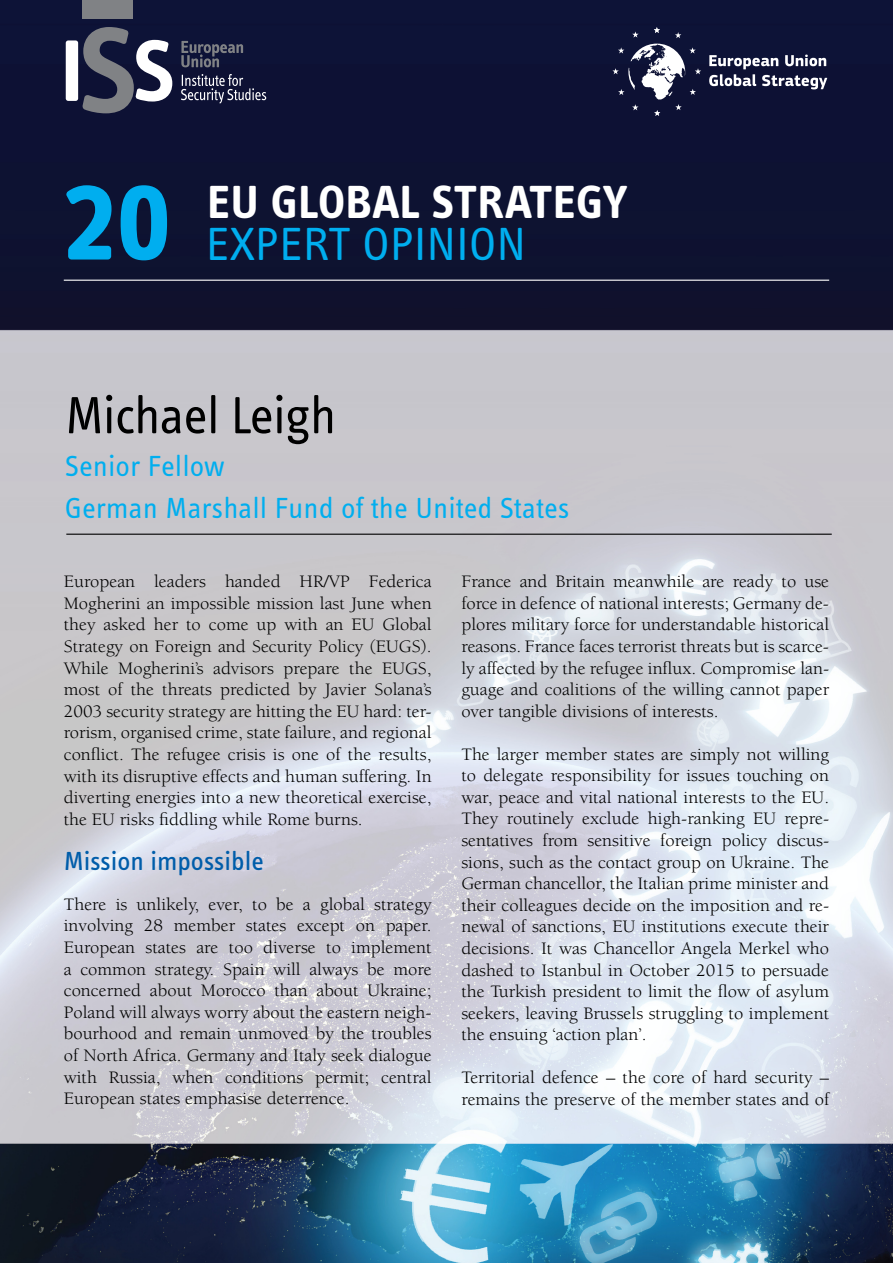
<style>
.page{position:relative;width:893px;height:1263px;background:#fff}
.page>*{position:absolute;margin:0;border:0;box-sizing:border-box;transform-origin:0 0}
.t1{font:700 121.5px "Info OT Text";color:#00aeef}
.t2{font:54px "Info OT Text";letter-spacing:-.025em;color:#000}
.t3{font:700 48px "Info OT Text";letter-spacing:.01em;color:#fff}
.t4{font:48px "Info OT Text";letter-spacing:.005em;color:#00aeef}
.t5{font:30px/42.3px "Info OT Text";color:#00aeef}
.t6{font:27px "Info OT Text";color:#005daa}
.t7{font:18px/21.6px "Berkeley Std";color:#000;text-align:justify}
</style>
<div class="page">
<img style="left:0;top:0;width:893px;height:1263px">
<hr style="left:66px;top:534px;width:766px;height:1px;background:#000">
<svg style="left:181px;top:41px;width:62px;height:26px;background:#343951"></svg>
<svg style="left:181px;top:74px;width:85px;height:30px;background:#3c3f5b"></svg>
<div style="left:83px;top:0;width:50px;height:18px;background:#808285"></div>
<svg style="left:66px;top:27px;width:106px;height:86px"></svg>
<svg style="left:709px;top:55px;width:118px;height:34px"></svg>
<svg style="left:675px;top:32px;width:6px;height:6px"></svg>
<svg style="left:654px;top:27px;width:6px;height:6px"></svg>
<svg style="left:632px;top:32px;width:7px;height:6px"></svg>
<svg style="left:612px;top:44px;width:89px;height:72px"></svg>
<hr style="left:64px;top:280px;width:765px;height:1px;background:#fff">
<h1 class="t1" style="left:62px;top:144px;width:111px">20</h1>
<h3 class="t3" style="left:208px;top:172px;width:421px">EU GLOBAL STRATEGY</h3>
<h3 class="t4" style="left:206px;top:215px;width:230px">Expert Opinion</h3>
<h2 class="t2" style="left:65px;top:382px;width:273px">Michael Leigh</h2>
<h3 class="t5" style="left:65px;top:444px;width:506px">Senior Fellow<br>German Marshall Fund of the United States</h3>
<p class="t7" style="left:64px;top:571px;width:369px">European leaders handed HR/VP Federica Mogherini an impossible mission last June when they asked her to come up with an EU Global Strategy on Foreign and Security Policy (EUGS).<br>While Mogherini’s advisors prepare the EUGS, most of the threats predicted by Javier Solana’s 2003 security strategy are hitting the EU hard: ter&shy;rorism, organised crime, state failure, and regional conflict. The refugee crisis is one of the results, with its disruptive effects and human suffering. In diverting energies into a new theoretical exercise, the EU risks fiddling while Rome burns.</p>
<h3 class="t6" style="left:64px;top:844px;width:202px">Mission impossible</h3>
<p class="t7" style="left:64px;top:894px;width:369px">There is unlikely, ever, to be a global strategy involving 28 member states except on paper.<br>European states are too diverse to implement a common strategy. Spain will always be more concerned about Morocco than about Ukraine; Poland will always worry about the eastern neigh&shy;bourhood and remain unmoved by the troubles of North Africa. Germany and Italy seek dialogue with Russia, when conditions permit; central European states emphasise deterrence.</p>
<p class="t7" style="left:461px;top:571px;width:369px">France and Britain meanwhile are ready to use force in defence of national interests; Germany de&shy;plores military force for understandable historical reasons. France faces terrorist threats but is scarce&shy;ly affected by the refugee influx. Compromise lan&shy;guage and coalitions of the willing cannot paper over tangible divisions of interests.</p>
<p class="t7" style="left:461px;top:743px;width:369px">The larger member states are simply not willing to delegate responsibility for issues touching on war, peace and vital national interests to the EU.<br>They routinely exclude high-ranking EU repre&shy;sentatives from sensitive foreign policy discus&shy;sions, such as the contact group on Ukraine. The German chancellor, the Italian prime minister and their colleagues decide on the imposition and re&shy;newal of sanctions, EU institutions execute their decisions. It was Chancellor Angela Merkel who dashed to Istanbul in October 2015 to persuade the Turkish president to limit the flow of asylum seekers, leaving Brussels struggling to implement the ensuing ‘action plan’.</p>
<p class="t7" style="left:461px;top:1067px;width:369px">Territorial defence – the core of hard security – remains the preserve of the member states and of</p>
</div>
